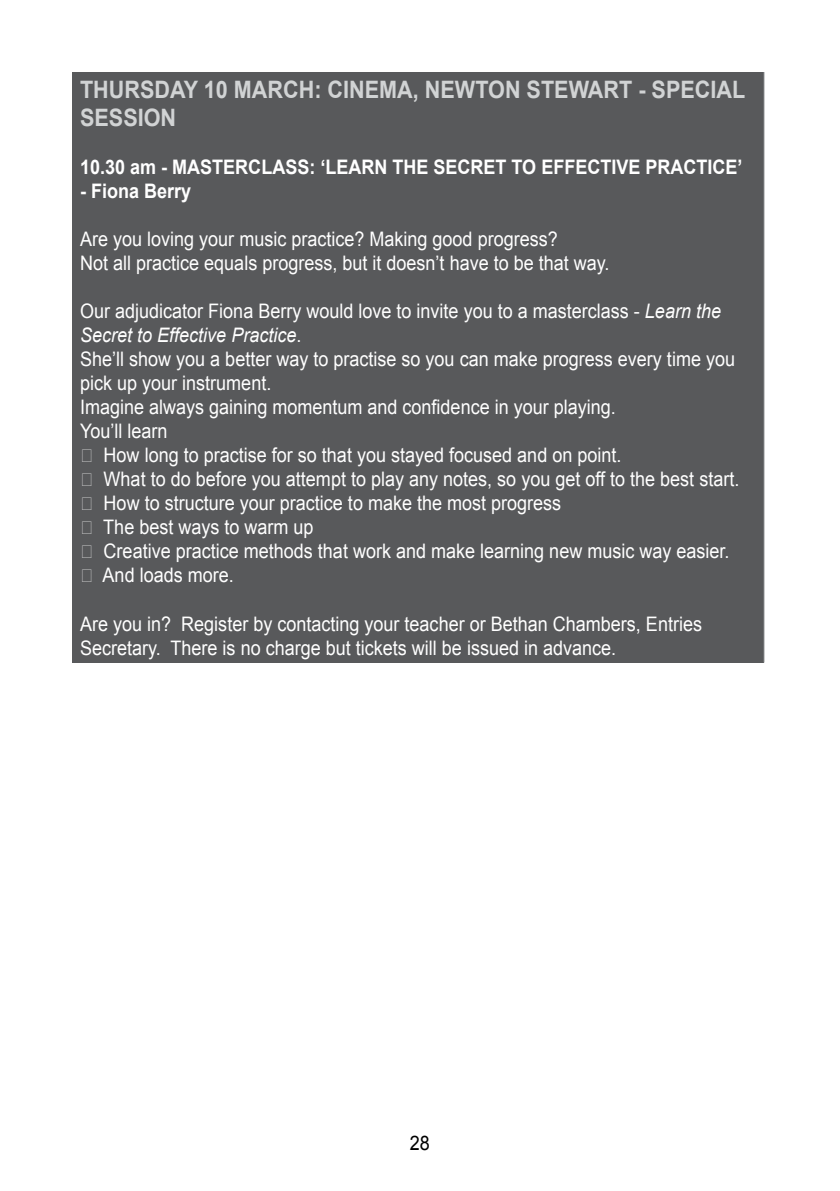
<style>
.page{position:relative;width:840px;height:1191px;background:#fff}
.page>*{position:absolute;margin:0;border:0;box-sizing:border-box;transform-origin:0 0}
.t1{font:700 24px "Arial";color:#d1d3d4;scale:.9 1}
.t2{font:20px/24px "Arial";color:#fff;scale:.9 1}
.t3{font:700 20px "Arial";color:#fff;scale:.9 1}
.t4{font:20px "Arial";color:#000;scale:.9 1}
.s1{font-style:italic}
</style>
<div class="page">
<div style="left:72px;top:72px;width:691px;height:590px;background:#58595b"></div>
<hr style="left:763px;top:72px;width:1px;height:590px;background:#808285">
<p class="t1" style="left:80px;top:73px;width:17px">THU</p>
<p class="t1" style="left:124px;top:73px;width:285px">RSDAY 10 MARCH : CINEMA</p>
<p class="t1" style="left:412px;top:73px;width:281px">, NEWTO N STEWART - SPECIAL</p>
<p class="t1" style="left:80px;top:102px;width:16px">SESSIO</p>
<p class="t1" style="left:160px;top:102px;width:19px">N</p>
<p class="t3" style="left:80px;top:154px;width:737px">10.30 AM - MASTERCLASS: ‘LEARN THE SECRET TO EFFECTIVE PRACTICE’</p>
<p class="t3" style="left:80px;top:178px;width:125px">- FIONA BERRY</p>
<p class="t2" style="left:80px;top:227px;width:589px">Are you loving your music practice? Making good progress?<br>Not all practice equals progress, but it doesn’t have to be that way.</p>
<p class="t2" style="left:80px;top:299px;width:728px">Our adjudicator Fiona Berry would love to invite you to a masterclass - <span class="s1">Learn the Secret to Effective Practice</span>.<br>She’ll show you a better way to practise so you can make progress every time you pick up your instrument.<br>Imagine always gaining momentum and confidence in your playing.<br>You’ll learn<br>⏰ How long to practise for so that you stayed focused and on point.</p>
<p class="t2" style="left:104px;top:467px;width:707px">What to do before you attempt to play any notes, so you get off to the best start.</p>
<p class="t2" style="left:104px;top:491px;width:509px">How to structure your practice to make the most progress</p>
<p class="t2" style="left:103px;top:515px;width:235px">The best ways to warm up</p>
<p class="t2" style="left:80px;top:539px;width:722px">✅ Creative practice methods that work and make learning new music way easier.</p>
<p class="t2" style="left:80px;top:563px;width:172px">✨ And loads more.</p>
<p class="t2" style="left:80px;top:611px;width:692px">Are you in? Register by contacting your teacher or Bethan Chambers, Entries<br>Secretary. There is no charge but tickets will be issued in advance.</p>
<p class="t4" style="left:410px;top:1129px;width:24px">28</p>
</div>
